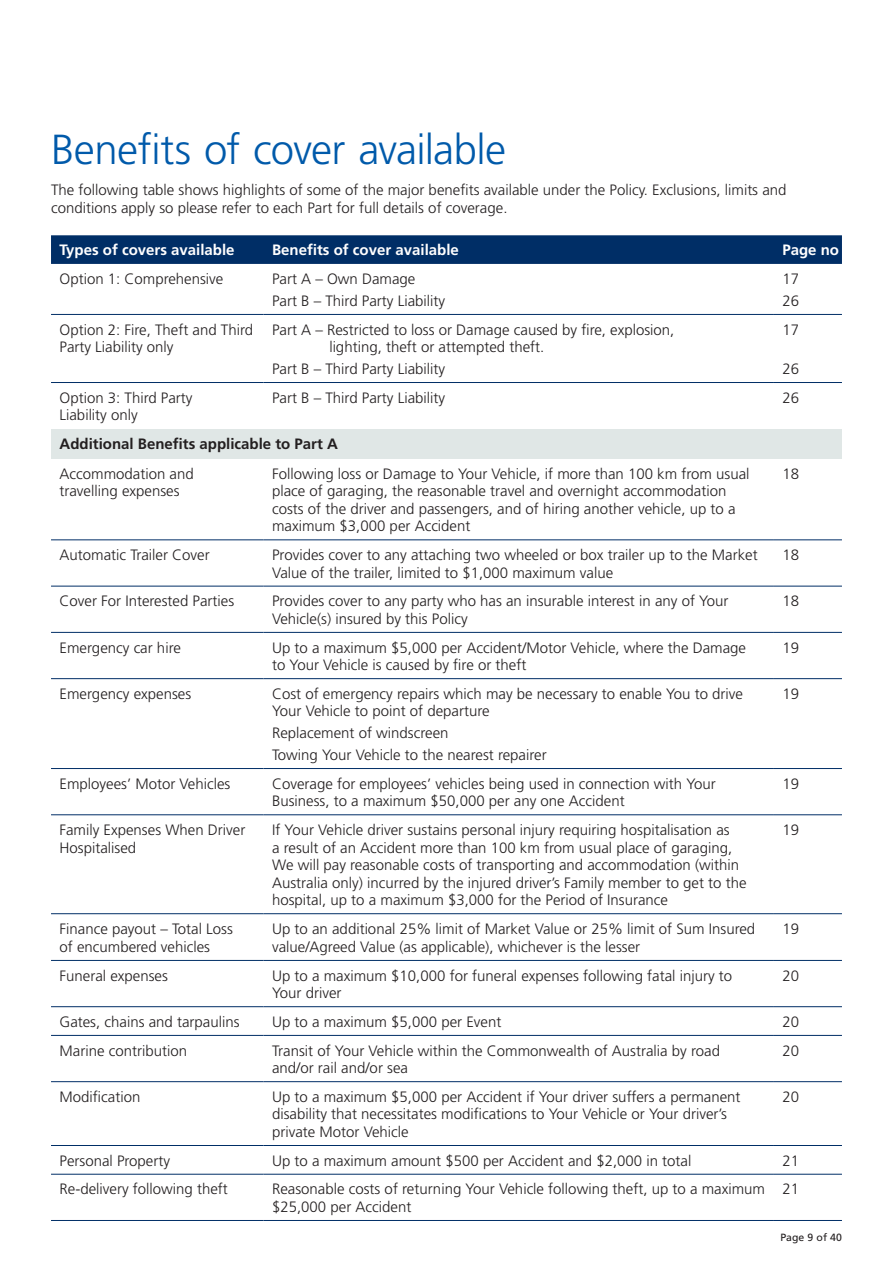
<style>
.page{position:relative;width:893px;height:1263px;background:#fff}
.page>*{position:absolute;margin:0;border:0;box-sizing:border-box;transform-origin:0 0}
.Head_1{font:300 42px "Frutiger";letter-spacing:-.015em;color:#015aaa}
.Table_text{font:300 15px/17.5px "Frutiger";color:#231f20}
.Body_text{font:300 15px/18px "Frutiger";color:#231f20}
.Table_text_bold_whit{font:700 15px "Frutiger";color:#fff}
.Table_text_bold{font:700 15px "Frutiger";color:#231f20}
.t1{font:10.5px "Frutiger";color:#231f20}
</style>
<div class="page">
<div style="left:51px;top:235px;width:791px;height:29px;background:#002e66"></div>
<div style="left:51px;top:429px;width:791px;height:29px;background:#e0e7e6"></div>
<hr style="left:51px;top:314px;width:213px;height:1px;background:#002e66">
<hr style="left:264px;top:314px;width:510px;height:1px;background:#002e66">
<hr style="left:774px;top:314px;width:68px;height:1px;background:#002e66">
<hr style="left:51px;top:382px;width:213px;height:1px;background:#002e66">
<hr style="left:264px;top:382px;width:510px;height:1px;background:#002e66">
<hr style="left:774px;top:382px;width:68px;height:1px;background:#002e66">
<hr style="left:51px;top:539px;width:213px;height:1px;background:#002e66">
<hr style="left:264px;top:539px;width:510px;height:1px;background:#002e66">
<hr style="left:774px;top:539px;width:68px;height:1px;background:#002e66">
<hr style="left:51px;top:586px;width:213px;height:1px;background:#002e66">
<hr style="left:264px;top:586px;width:510px;height:1px;background:#002e66">
<hr style="left:774px;top:586px;width:68px;height:1px;background:#002e66">
<hr style="left:51px;top:632px;width:213px;height:1px;background:#002e66">
<hr style="left:264px;top:632px;width:510px;height:1px;background:#002e66">
<hr style="left:774px;top:632px;width:68px;height:1px;background:#002e66">
<hr style="left:51px;top:678px;width:213px;height:1px;background:#002e66">
<hr style="left:264px;top:678px;width:510px;height:1px;background:#002e66">
<hr style="left:774px;top:678px;width:68px;height:1px;background:#002e66">
<hr style="left:51px;top:768px;width:213px;height:1px;background:#002e66">
<hr style="left:264px;top:768px;width:510px;height:1px;background:#002e66">
<hr style="left:774px;top:768px;width:68px;height:1px;background:#002e66">
<hr style="left:51px;top:814px;width:213px;height:1px;background:#002e66">
<hr style="left:264px;top:814px;width:510px;height:1px;background:#002e66">
<hr style="left:774px;top:814px;width:68px;height:1px;background:#002e66">
<hr style="left:51px;top:913px;width:213px;height:1px;background:#002e66">
<hr style="left:264px;top:913px;width:510px;height:1px;background:#002e66">
<hr style="left:774px;top:913px;width:68px;height:1px;background:#002e66">
<hr style="left:51px;top:960px;width:213px;height:1px;background:#002e66">
<hr style="left:264px;top:960px;width:510px;height:1px;background:#002e66">
<hr style="left:774px;top:960px;width:68px;height:1px;background:#002e66">
<hr style="left:51px;top:1006px;width:213px;height:1px;background:#002e66">
<hr style="left:264px;top:1006px;width:510px;height:1px;background:#002e66">
<hr style="left:774px;top:1006px;width:68px;height:1px;background:#002e66">
<hr style="left:51px;top:1035px;width:213px;height:1px;background:#002e66">
<hr style="left:264px;top:1035px;width:510px;height:1px;background:#002e66">
<hr style="left:774px;top:1035px;width:68px;height:1px;background:#002e66">
<hr style="left:51px;top:1081px;width:213px;height:1px;background:#002e66">
<hr style="left:264px;top:1081px;width:510px;height:1px;background:#002e66">
<hr style="left:774px;top:1081px;width:68px;height:1px;background:#002e66">
<hr style="left:51px;top:1145px;width:213px;height:1px;background:#002e66">
<hr style="left:264px;top:1145px;width:510px;height:1px;background:#002e66">
<hr style="left:774px;top:1145px;width:68px;height:1px;background:#002e66">
<hr style="left:51px;top:1174px;width:213px;height:1px;background:#002e66">
<hr style="left:264px;top:1174px;width:510px;height:1px;background:#002e66">
<hr style="left:774px;top:1174px;width:68px;height:1px;background:#002e66">
<hr style="left:51px;top:1220px;width:213px;height:1px;background:#002e66">
<hr style="left:264px;top:1220px;width:510px;height:1px;background:#002e66">
<hr style="left:774px;top:1220px;width:68px;height:1px;background:#002e66">
<p class="Head_1" style="left:51px;top:126px;width:457px">Benefits of cover available</p>
<p class="Body_text" style="left:51px;top:181px;width:737px">The following table shows highlights of some of the major benefits available under the Policy. Exclusions, limits and conditions apply so please refer to each Part for full details of coverage.</p>
<p class="Table_text_bold_whit" style="left:59px;top:241px;width:177px">Types of covers available</p>
<p class="Table_text_bold_whit" style="left:272px;top:241px;width:188px">Benefits of cover available</p>
<p class="Table_text_bold_whit" style="left:782px;top:241px;width:58px">Page no</p>
<p class="Table_text" style="left:59px;top:270px;width:165px">Option 1: Comprehensive</p>
<p class="Table_text" style="left:272px;top:270px;width:145px">Part A – Own Damage</p>
<p class="Table_text" style="left:272px;top:292px;width:175px">Part B – Third Party Liability</p>
<p class="Table_text" style="left:782px;top:270px;width:18px">17</p>
<p class="Table_text" style="left:782px;top:292px;width:18px">26</p>
<p class="Table_text" style="left:59px;top:321px;width:195px">Option 2: Fire, Theft and Third<br>Party Liability only</p>
<p class="Table_text" style="left:329px;top:321px;width:347px;text-indent:-57px">Part A – Restricted to loss or Damage caused by fire, explosion, lighting, theft or attempted theft.</p>
<p class="Table_text" style="left:272px;top:360px;width:175px">Part B – Third Party Liability</p>
<p class="Table_text" style="left:782px;top:321px;width:18px">17</p>
<p class="Table_text" style="left:782px;top:360px;width:18px">26</p>
<p class="Table_text" style="left:59px;top:389px;width:135px">Option 3: Third Party<br>Liability only</p>
<p class="Table_text" style="left:272px;top:389px;width:175px">Part B – Third Party Liability</p>
<p class="Table_text" style="left:782px;top:389px;width:18px">26</p>
<p class="Table_text_bold" style="left:59px;top:435px;width:280px">Additional Benefits applicable to Part A</p>
<p class="Table_text" style="left:59px;top:465px;width:136px">Accommodation and travelling expenses</p>
<p class="Table_text" style="left:272px;top:465px;width:479px">Following loss or Damage to Your Vehicle, if more than 100 km from usual place of garaging, the reasonable travel and overnight accommodation costs of the driver and passengers, and of hiring another vehicle, up to a maximum $3,000 per Accident</p>
<p class="Table_text" style="left:782px;top:465px;width:18px">18</p>
<p class="Table_text" style="left:59px;top:546px;width:152px">Automatic Trailer Cover</p>
<p class="Table_text" style="left:272px;top:546px;width:487px">Provides cover to any attaching two wheeled or box trailer up to the Market<br>Value of the trailer, limited to $1,000 maximum value</p>
<p class="Table_text" style="left:782px;top:546px;width:18px">18</p>
<p class="Table_text" style="left:59px;top:592px;width:176px">Cover For Interested Parties</p>
<p class="Table_text" style="left:272px;top:592px;width:458px">Provides cover to any party who has an insurable interest in any of Your<br>Vehicle(s) insured by this Policy</p>
<p class="Table_text" style="left:782px;top:592px;width:18px">18</p>
<p class="Table_text" style="left:59px;top:639px;width:123px">Emergency car hire</p>
<p class="Table_text" style="left:272px;top:639px;width:475px">Up to a maximum $5,000 per Accident/Motor Vehicle, where the Damage to Your Vehicle is caused by fire or theft</p>
<p class="Table_text" style="left:782px;top:639px;width:18px">19</p>
<p class="Table_text" style="left:59px;top:685px;width:133px">Emergency expenses</p>
<p class="Table_text" style="left:272px;top:685px;width:472px">Cost of emergency repairs which may be necessary to enable You to drive<br>Your Vehicle to point of departure</p>
<p class="Table_text" style="left:272px;top:724px;width:178px">Replacement of windscreen</p>
<p class="Table_text" style="left:272px;top:746px;width:276px">Towing Your Vehicle to the nearest repairer</p>
<p class="Table_text" style="left:782px;top:685px;width:18px">19</p>
<p class="Table_text" style="left:59px;top:775px;width:172px">Employees’ Motor Vehicles</p>
<p class="Body_text" style="left:272px;top:775px;width:445px;line-height:17.5px">Coverage for employees’ vehicles being used in connection with Your<br>Business, to a maximum $50,000 per any one Accident</p>
<p class="Body_text" style="left:782px;top:774px;width:18px">19</p>
<p class="Table_text" style="left:59px;top:821px;width:187px">Family Expenses When Driver<br>Hospitalised</p>
<p class="Table_text" style="left:272px;top:821px;width:476px">If Your Vehicle driver sustains personal injury requiring hospitalisation as<br>a result of an Accident more than 100 km from usual place of garaging, We will pay reasonable costs of transporting and accommodation (within Australia only) incurred by the injured driver’s Family member to get to the hospital, up to a maximum $3,000 for the Period of Insurance</p>
<p class="Table_text" style="left:782px;top:821px;width:18px">19</p>
<p class="Table_text" style="left:59px;top:920px;width:175px;line-height:18px">Finance payout – Total Loss of encumbered vehicles</p>
<p class="Table_text" style="left:272px;top:920px;width:485px;line-height:18px">Up to an additional 25% limit of Market Value or 25% limit of Sum Insured value/Agreed Value (as applicable), whichever is the lesser</p>
<p class="Table_text" style="left:782px;top:920px;width:18px">19</p>
<p class="Table_text" style="left:59px;top:967px;width:110px">Funeral expenses</p>
<p class="Table_text" style="left:272px;top:967px;width:462px">Up to a maximum $10,000 for funeral expenses following fatal injury to<br>Your driver</p>
<p class="Table_text" style="left:782px;top:967px;width:18px">20</p>
<p class="Body_text" style="left:59px;top:1013px;width:182px">Gates, chains and tarpaulins</p>
<p class="Body_text" style="left:272px;top:1013px;width:231px">Up to a maximum $5,000 per Event</p>
<p class="Body_text" style="left:782px;top:1013px;width:18px">20</p>
<p class="Table_text" style="left:59px;top:1042px;width:129px">Marine contribution</p>
<p class="Table_text" style="left:272px;top:1042px;width:449px">Transit of Your Vehicle within the Commonwealth of Australia by road and/or rail and/or sea</p>
<p class="Table_text" style="left:782px;top:1042px;width:18px">20</p>
<p class="Table_text" style="left:59px;top:1088px;width:82px">Modification</p>
<p class="Table_text" style="left:272px;top:1088px;width:470px">Up to a maximum $5,000 per Accident if Your driver suffers a permanent disability that necessitates modifications to Your Vehicle or Your driver’s private Motor Vehicle</p>
<p class="Table_text" style="left:782px;top:1088px;width:18px">20</p>
<p class="Table_text" style="left:59px;top:1152px;width:112px">Personal Property</p>
<p class="Table_text" style="left:272px;top:1152px;width:421px">Up to a maximum amount $500 per Accident and $2,000 in total</p>
<p class="Table_text" style="left:782px;top:1152px;width:18px">21</p>
<p class="Table_text" style="left:59px;top:1180px;width:170px">Re-delivery following theft</p>
<p class="Table_text" style="left:272px;top:1180px;width:494px">Reasonable costs of returning Your Vehicle following theft, up to a maximum $25,000 per Accident</p>
<p class="Table_text" style="left:782px;top:1180px;width:18px">21</p>
<p class="t1" style="left:780px;top:1231px;width:63px">Page 9 of 40</p>
</div>
